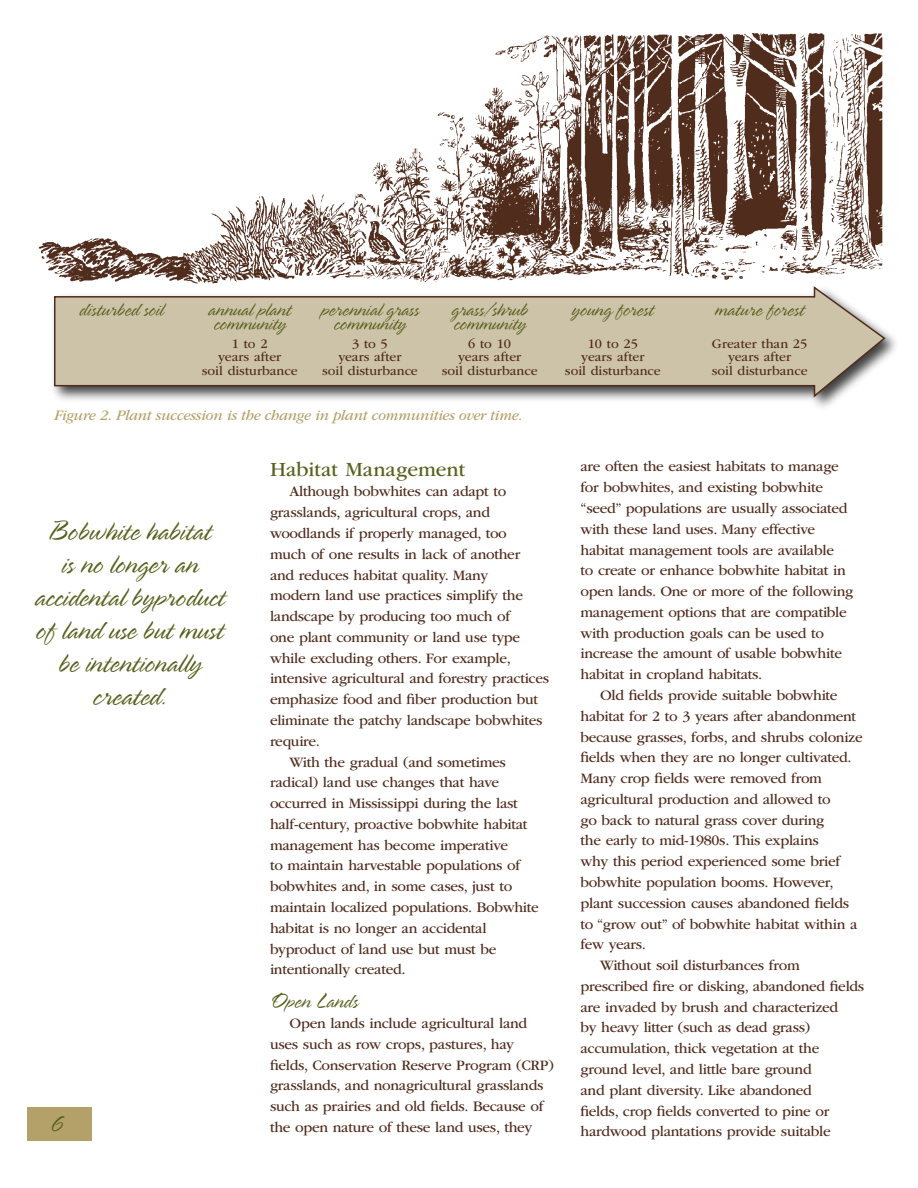
<style>
.page{position:relative;width:918px;height:1188px;background:#fff}
.page>*{position:absolute;margin:0;border:0;box-sizing:border-box;transform-origin:0 0}
.t1{font:300 30px/33px "Spring LP Std";color:#58611d;text-align:center}
.subheading_H3{font:300 22.5px "Spring LP Std";color:#58611d}
.t2{font:300 21px "Spring LP Std";color:#58611d}
.heading_H2{font:21px "ITC Garamond Std";color:#58611d}
.body_text{font:15px/20.7px "ITC Garamond Std";letter-spacing:-.02em;color:#502c1d}
.body_text-2{font:italic 15px "ITC Garamond Std";letter-spacing:-.02em;color:#b4a169}
.t3{font:13.5px "ITC Garamond Std";color:#502c1d}
</style>
<div class="page">
<div style="left:27px;top:1107px;width:64px;height:34px;background:#b4a169"></div>
<img style="left:38px;top:34px;width:845px;height:250px">
<div style="left:50px;top:284px;width:851px;height:128px;background:#000;opacity:.75"></div>
<svg style="left:53px;top:285px;width:833px;height:114px;background:#c9c0ad"></svg>
<p class="t2" style="left:80px;top:299px;width:85px">disturbed soil</p>
<p class="t2" style="left:208px;top:299px;width:85px">annual plant</p>
<p class="t2" style="left:321px;top:299px;width:100px">perennial grass</p>
<p class="t2" style="left:451px;top:299px;width:78px">grass/shrub</p>
<p class="t2" style="left:572px;top:299px;width:83px">young forest</p>
<p class="t2" style="left:715px;top:299px;width:91px">mature forest</p>
<p class="t2" style="left:214px;top:313px;width:73px">community</p>
<p class="t2" style="left:334px;top:313px;width:73px">community</p>
<p class="t2" style="left:454px;top:313px;width:73px">community</p>
<p class="t3" style="left:232px;top:336px;width:37px">1 to 2</p>
<p class="t3" style="left:352px;top:336px;width:37px">3 to 5</p>
<p class="t3" style="left:468px;top:336px;width:44px">6 to 10</p>
<p class="t3" style="left:588px;top:336px;width:52px">10 to 25</p>
<p class="t3" style="left:712px;top:336px;width:97px">Greater than 25</p>
<p class="t3" style="left:218px;top:350px;width:65px">years after</p>
<p class="t3" style="left:338px;top:350px;width:65px">years after</p>
<p class="t3" style="left:458px;top:350px;width:65px">years after</p>
<p class="t3" style="left:581px;top:350px;width:65px">years after</p>
<p class="t3" style="left:728px;top:350px;width:65px">years after</p>
<p class="t3" style="left:202px;top:363px;width:97px">soil disturbance</p>
<p class="t3" style="left:322px;top:363px;width:97px">soil disturbance</p>
<p class="t3" style="left:442px;top:363px;width:97px">soil disturbance</p>
<p class="t3" style="left:565px;top:363px;width:97px">soil disturbance</p>
<p class="t3" style="left:712px;top:363px;width:97px">soil disturbance</p>
<p class="body_text-2" style="left:54px;top:407px;width:470px">Figure 2. Plant succession is the change in plant communities over time.</p>
<h1 class="t1" style="left:35px;top:516px;width:192px">Bobwhite habitat<br>is no longer an accidental byproduct of land use but must be intentionally created.</h1>
<p class="t1" style="left:51px;top:1107px;width:14px">6</p>
<p class="heading_H2" style="left:270px;top:458px;width:197px">Habitat Management</p>
<p class="body_text" style="left:270px;top:481px;width:281px;text-indent:20px">Although bobwhites can adapt to grasslands, agricultural crops, and woodlands if properly managed, too<br>much of one results in lack of another<br>and reduces habitat quality. Many<br>modern land use practices simplify the landscape by producing too much of<br>one plant community or land use type while excluding others. For example, intensive agricultural and forestry practices emphasize food and fiber production but eliminate the patchy landscape bobwhites require.</p>
<p class="body_text" style="left:270px;top:752px;width:270px;text-indent:20px">With the gradual (and sometimes radical) land use changes that have occurred in Mississippi during the last half-century, proactive bobwhite habitat management has become imperative<br>to maintain harvestable populations of bobwhites and, in some cases, just to maintain localized populations. Bobwhite habitat is no longer an accidental byproduct of land use but must be intentionally created.</p>
<p class="subheading_H3" style="left:270px;top:990px;width:90px">Open Lands</p>
<p class="body_text" style="left:270px;top:1013px;width:285px;text-indent:20px">Open lands include agricultural land uses such as row crops, pastures, hay fields, Conservation Reserve Program (CRP) grasslands, and nonagricultural grasslands such as prairies and old fields. Because of the open nature of these land uses, they</p>
<p class="body_text" style="left:580px;top:457px;width:274px">are often the easiest habitats to manage for bobwhites, and existing bobwhite “seed” populations are usually associated with these land uses. Many effective habitat management tools are available<br>to create or enhance bobwhite habitat in open lands. One or more of the following management options that are compatible with production goals can be used to increase the amount of usable bobwhite habitat in cropland habitats.</p>
<p class="body_text" style="left:580px;top:685px;width:284px;text-indent:20px">Old fields provide suitable bobwhite habitat for 2 to 3 years after abandonment because grasses, forbs, and shrubs colonize fields when they are no longer cultivated.<br>Many crop fields were removed from agricultural production and allowed to<br>go back to natural grass cover during<br>the early to mid-1980s. This explains<br>why this period experienced some brief bobwhite population booms. However, plant succession causes abandoned fields to “grow out” of bobwhite habitat within a few years.</p>
<p class="body_text" style="left:580px;top:955px;width:285px;text-indent:20px">Without soil disturbances from prescribed fire or disking, abandoned fields are invaded by brush and characterized<br>by heavy litter (such as dead grass) accumulation, thick vegetation at the ground level, and little bare ground<br>and plant diversity. Like abandoned<br>fields, crop fields converted to pine or hardwood plantations provide suitable</p>
</div>
